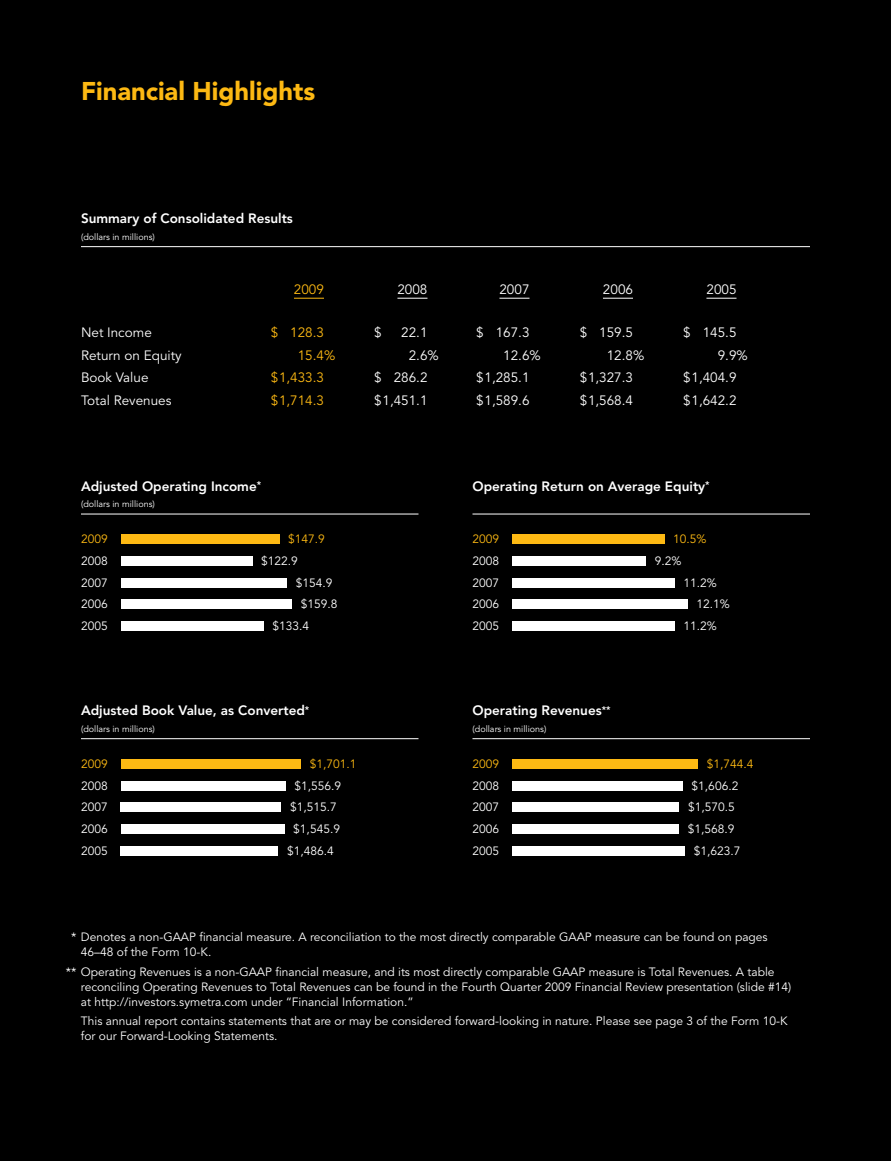
<style>
.page{position:relative;width:891px;height:1161px;background:#000}
.page>*{position:absolute;margin:0;border:0;box-sizing:border-box;transform-origin:0 0}
.t1{font:900 25.5px "Avenir LT Std";color:#fdb913}
.t2{font:13.5px "Avenir LT Std";color:#fff}
.t3{font:800 13.5px "Avenir LT Std";color:#fff}
.t4{font:13.5px "Avenir LT Std";color:#fdb913}
.t5{font:12px/21.6px "Avenir LT Std";color:#fff}
.t6{font:12px "Avenir LT Std";color:#fdb913}
.t7{font:9px "Avenir LT Std";color:#fff}
</style>
<div class="page">
<hr style="left:81px;top:514px;width:337px;height:1px;background:#fff">
<hr style="left:472px;top:514px;width:338px;height:1px;background:#fff">
<hr style="left:472px;top:738px;width:338px;height:1px;background:#fff">
<hr style="left:81px;top:738px;width:337px;height:1px;background:#fff">
<div style="left:121px;top:535px;width:158px;height:9px;background:#fdb913"></div>
<div style="left:512px;top:535px;width:152px;height:9px;background:#fdb913"></div>
<div style="left:121px;top:759px;width:180px;height:10px;background:#fdb913"></div>
<div style="left:512px;top:759px;width:186px;height:10px;background:#fdb913"></div>
<div style="left:121px;top:556px;width:131px;height:10px;background:#fff"></div>
<div style="left:121px;top:781px;width:164px;height:9px;background:#fff"></div>
<div style="left:121px;top:600px;width:171px;height:9px;background:#fff"></div>
<div style="left:121px;top:824px;width:163px;height:10px;background:#fff"></div>
<div style="left:121px;top:621px;width:143px;height:10px;background:#fff"></div>
<div style="left:121px;top:846px;width:157px;height:9px;background:#fff"></div>
<div style="left:121px;top:578px;width:166px;height:9px;background:#fff"></div>
<div style="left:121px;top:803px;width:160px;height:9px;background:#fff"></div>
<div style="left:512px;top:556px;width:134px;height:10px;background:#fff"></div>
<div style="left:512px;top:600px;width:175px;height:9px;background:#fff"></div>
<div style="left:512px;top:621px;width:163px;height:10px;background:#fff"></div>
<div style="left:512px;top:578px;width:163px;height:9px;background:#fff"></div>
<div style="left:512px;top:781px;width:171px;height:9px;background:#fff"></div>
<div style="left:512px;top:824px;width:167px;height:10px;background:#fff"></div>
<div style="left:512px;top:846px;width:173px;height:9px;background:#fff"></div>
<div style="left:512px;top:803px;width:167px;height:9px;background:#fff"></div>
<hr style="left:81px;top:246px;width:729px;height:1px;background:#fff">
<hr style="left:294px;top:298px;width:30px;height:1px;background:#fdb913">
<hr style="left:397px;top:298px;width:30px;height:1px;background:#fff">
<hr style="left:499px;top:298px;width:30px;height:1px;background:#fff">
<hr style="left:603px;top:298px;width:30px;height:1px;background:#fff">
<hr style="left:706px;top:298px;width:30px;height:1px;background:#fff">
<h1 class="t1" style="left:81px;top:76px;width:236px">Financial Highlights</h1>
<p class="t3" style="left:81px;top:211px;width:213px">Summary of Consolidated Results</p>
<p class="t7" style="left:81px;top:231px;width:75px">(dollars in millions)</p>
<p class="t4" style="left:294px;top:281px;width:32px">2009</p>
<p class="t2" style="left:397px;top:281px;width:32px">2008</p>
<p class="t2" style="left:499px;top:281px;width:32px">2007</p>
<p class="t2" style="left:603px;top:281px;width:32px">2006</p>
<p class="t2" style="left:706px;top:281px;width:32px">2005</p>
<p class="t2" style="left:81px;top:325px;width:72px">Net Income</p>
<p class="t4" style="left:271px;top:325px;width:55px">$ 128.3</p>
<p class="t2" style="left:374px;top:325px;width:9px">$</p>
<p class="t2" style="left:401px;top:325px;width:28px">22.1</p>
<p class="t2" style="left:476px;top:325px;width:55px">$ 167.3</p>
<p class="t2" style="left:580px;top:325px;width:55px">$ 159.5</p>
<p class="t2" style="left:683px;top:325px;width:55px">$ 145.5</p>
<p class="t2" style="left:81px;top:347px;width:102px">Return on Equity</p>
<p class="t4" style="left:298px;top:347px;width:39px">15.4%</p>
<p class="t2" style="left:409px;top:347px;width:32px">2.6%</p>
<p class="t2" style="left:503px;top:347px;width:39px">12.6%</p>
<p class="t2" style="left:607px;top:347px;width:39px">12.8%</p>
<p class="t2" style="left:718px;top:347px;width:32px">9.9%</p>
<p class="t2" style="left:81px;top:370px;width:69px">Book Value</p>
<p class="t4" style="left:271px;top:370px;width:55px">$1,433.3</p>
<p class="t2" style="left:374px;top:370px;width:55px">$ 286.2</p>
<p class="t2" style="left:476px;top:370px;width:55px">$1,285.1</p>
<p class="t2" style="left:580px;top:370px;width:55px">$1,327.3</p>
<p class="t2" style="left:683px;top:370px;width:55px">$1,404.9</p>
<p class="t2" style="left:81px;top:392px;width:92px">Total Revenues</p>
<p class="t4" style="left:271px;top:392px;width:55px">$1,714.3</p>
<p class="t2" style="left:374px;top:392px;width:55px">$1,451.1</p>
<p class="t2" style="left:476px;top:392px;width:55px">$1,589.6</p>
<p class="t2" style="left:580px;top:392px;width:55px">$1,568.4</p>
<p class="t2" style="left:683px;top:392px;width:55px">$1,642.2</p>
<p class="t3" style="left:81px;top:478px;width:182px">Adjusted Operating Income<sup>*</sup></p>
<p class="t7" style="left:81px;top:499px;width:75px">(dollars in millions)</p>
<p class="t6" style="left:81px;top:532px;width:28px">2009</p>
<p class="t5" style="left:81px;top:550px;width:28px;text-align:justify">2008<br>2007<br>2006<br>2005</p>
<p class="t6" style="left:288px;top:532px;width:38px">$147.9</p>
<p class="t5" style="left:261px;top:550px;width:38px">$122.9</p>
<p class="t5" style="left:296px;top:572px;width:38px">$154.9</p>
<p class="t5" style="left:301px;top:594px;width:38px">$159.8</p>
<p class="t5" style="left:273px;top:615px;width:38px">$133.4</p>
<p class="t3" style="left:81px;top:703px;width:230px">Adjusted Book Value, as Converted<sup>*</sup></p>
<p class="t7" style="left:81px;top:723px;width:75px">(dollars in millions)</p>
<p class="t6" style="left:81px;top:757px;width:28px">2009</p>
<p class="t5" style="left:81px;top:775px;width:28px;text-align:justify">2008<br>2007<br>2006<br>2005</p>
<p class="t6" style="left:310px;top:757px;width:48px">$1,701.1</p>
<p class="t5" style="left:295px;top:775px;width:48px">$1,556.9</p>
<p class="t5" style="left:290px;top:797px;width:48px">$1,515.7</p>
<p class="t5" style="left:293px;top:818px;width:48px">$1,545.9</p>
<p class="t5" style="left:287px;top:840px;width:48px">$1,486.4</p>
<p class="t3" style="left:472px;top:478px;width:239px">Operating Return on Average Equity<sup>*</sup></p>
<p class="t6" style="left:472px;top:532px;width:28px">2009</p>
<p class="t5" style="left:472px;top:550px;width:28px;text-align:justify">2008<br>2007<br>2006<br>2005</p>
<p class="t3" style="left:472px;top:703px;width:140px">Operating Revenues<sup>**</sup></p>
<p class="t7" style="left:472px;top:723px;width:75px">(dollars in millions)</p>
<p class="t6" style="left:472px;top:757px;width:28px">2009</p>
<p class="t5" style="left:472px;top:775px;width:28px;text-align:justify">2008<br>2007<br>2006<br>2005</p>
<p class="t6" style="left:673px;top:532px;width:35px">10.5%</p>
<p class="t5" style="left:655px;top:550px;width:28px">9.2%</p>
<p class="t5" style="left:683px;top:594px;width:48px;text-indent:13px">12.1%<br>11.2%</p>
<p class="t5" style="left:683px;top:572px;width:35px">11.2%</p>
<p class="t6" style="left:707px;top:757px;width:48px">$1,744.4</p>
<p class="t5" style="left:692px;top:775px;width:48px">$1,606.2</p>
<p class="t5" style="left:688px;top:818px;width:54px;text-align:center">$1,568.9 $1,623.7</p>
<p class="t5" style="left:688px;top:797px;width:48px">$1,570.5</p>
<p class="t5" style="left:81px;top:930px;width:688px;line-height:15px;text-indent:-10px">* Denotes a non-GAAP financial measure. A reconciliation to the most directly comparable GAAP measure can be found on pages<br>46–48 of the Form 10-K.</p>
<p class="t5" style="left:81px;top:964px;width:712px;line-height:15px;text-indent:-15px">** Operating Revenues is a non-GAAP financial measure, and its most directly comparable GAAP measure is Total Revenues. A table reconciling Operating Revenues to Total Revenues can be found in the Fourth Quarter 2009 Financial Review presentation (slide #14) at http://investors.symetra.com under “Financial Information.”</p>
<p class="t5" style="left:81px;top:1014px;width:708px;line-height:15px">This annual report contains statements that are or may be considered forward-looking in nature. Please see page 3 of the Form 10-K for our Forward-Looking Statements.</p>
</div>
